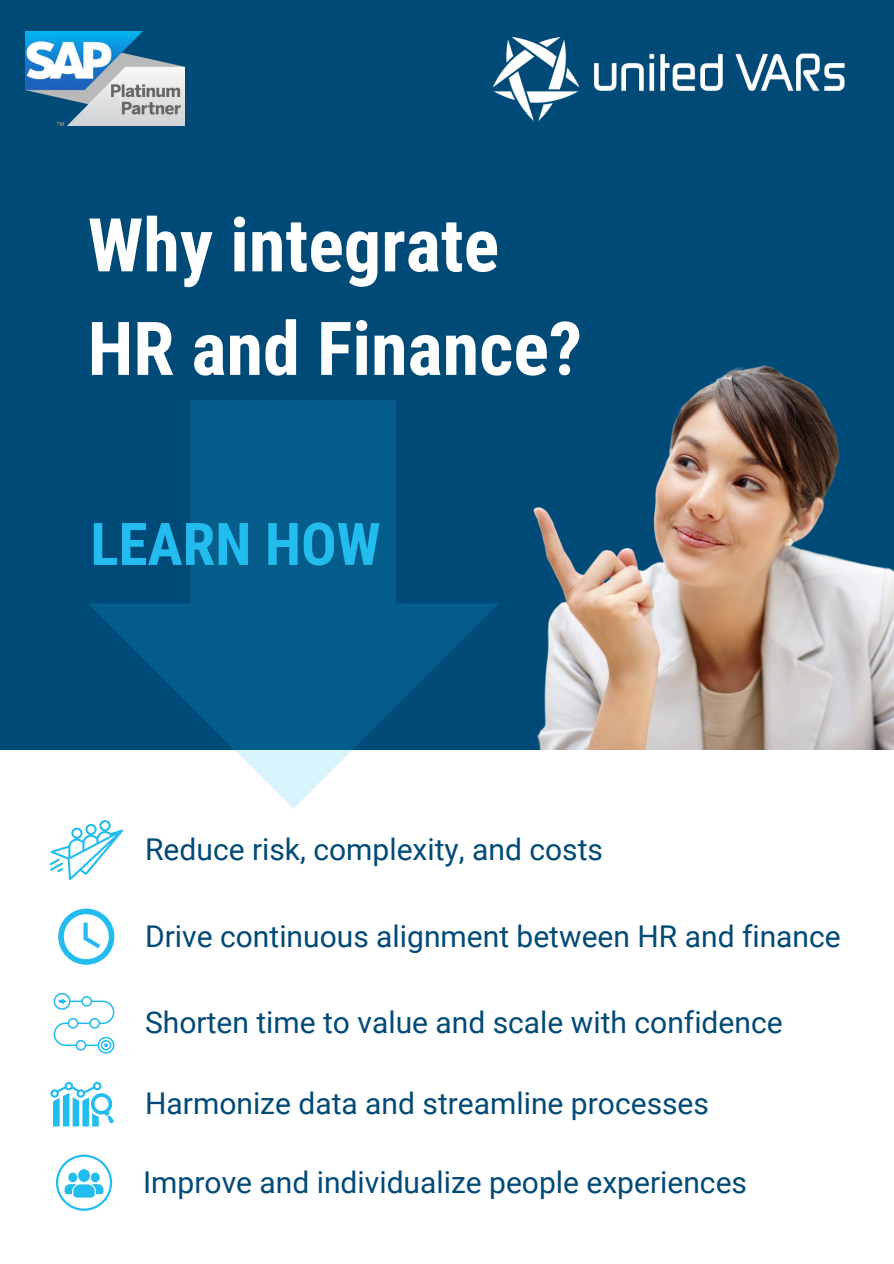
<style>
.page{position:relative;width:894px;height:1264px;background:#fff}
.page>*{position:absolute;margin:0;border:0;box-sizing:border-box;transform-origin:0 0}
.t1{font:700 74.25px/103.5px "Roboto Condensed";color:#fff}
.t2{font:700 58.8px "Roboto Condensed";color:#22bcef}
.t3{font:30px "Roboto";color:#004a77}
</style>
<div class="page">
<div style="left:0;top:0;width:893px;height:1263px;background:#004a77"></div>
<div style="left:0;top:750px;width:892px;height:513px;background:#fff"></div>
<svg style="left:54px;top:993px;width:60px;height:60px"></svg>
<svg style="left:58px;top:908px;width:56px;height:56px"></svg>
<svg style="left:49px;top:820px;width:74px;height:60px"></svg>
<svg style="left:56px;top:1154px;width:56px;height:56px"></svg>
<svg style="left:88px;top:400px;width:281px;height:408px;fill:#055d8b"></svg>
<img style="left:492px;top:36px;width:353px;height:85px">
<img style="left:369px;top:365px;width:524px;height:384px">
<img style="left:26px;top:32px;width:158px;height:93px">
<svg style="left:50px;top:1081px;width:64px;height:45px"></svg>
<p class="t1" style="left:88px;top:194px;width:496px">Why integrate<br>HR and Finance?</p>
<p class="t2" style="left:90px;top:510px;width:292px">LEARN HOW</p>
<p class="t3" style="left:145px;top:832px;width:459px">Reduce risk, complexity, and costs</p>
<p class="t3" style="left:145px;top:919px;width:697px">Drive continuous alignment between HR and finance</p>
<p class="t3" style="left:145px;top:1005px;width:638px">Shorten time to value and scale with confidence</p>
<p class="t3" style="left:145px;top:1086px;width:565px">Harmonize data and streamline processes</p>
<p class="t3" style="left:143px;top:1164px;width:605px">Improve and individualize people experiences</p>
</div>
